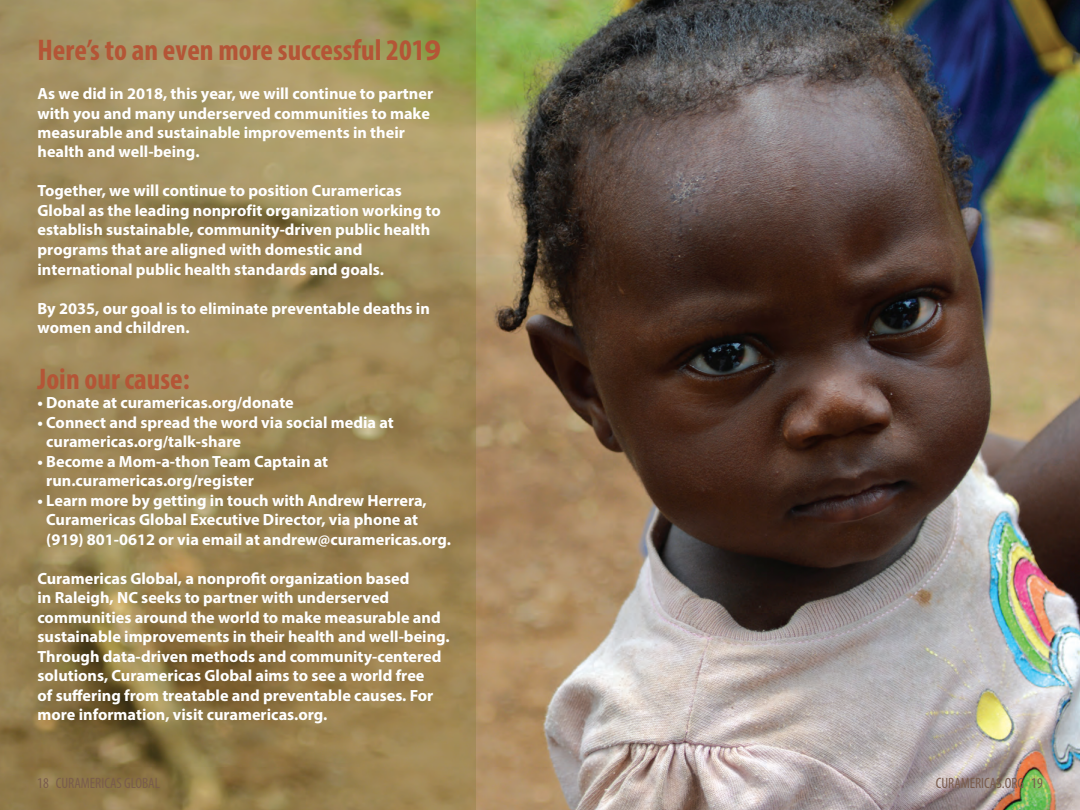
<style>
.page{position:relative;width:1080px;height:810px;background:#fff}
.page>*{position:absolute;margin:0;border:0;box-sizing:border-box;transform-origin:0 0}
.t1{font:700 condensed 30px "Myriad Pro";color:#b45536}
.t2{font:700 16.25px/19.5px "Myriad Pro";color:#fff}
.t3{font:condensed 15px "Myriad Pro";color:#7a5c4c}
.s1{font-stretch:normal}
</style>
<div class="page">
<img style="left:476px;top:0;width:604px;height:810px">
<svg style="left:0;top:0;width:476px;height:810px;background:#9c8756"></svg>
<p class="t1" style="left:38px;top:31px;width:405px">Here’s to an even more successful 201<span class="s1">9</span></p>
<p class="t2" style="left:38px;top:83px;width:397px">As we did in 2018, this year, we will continue to partner with you and many underserved communities to make measurable and sustainable improvements in their health and well-being.</p>
<p class="t2" style="left:38px;top:181px;width:405px">Together, we will continue to position Curamericas Global as the leading nonprofit organization working to establish sustainable, community-driven public health programs that are aligned with domestic and international public health standards and goals.</p>
<p class="t2" style="left:38px;top:298px;width:394px">By 2035, our goal is to eliminate preventable deaths in women and children.</p>
<p class="t1" style="left:38px;top:360px;width:154px">Join our cause:</p>
<p class="t2" style="left:38px;top:392px;width:258px">• Donate at curamericas.org/donate</p>
<p class="t2" style="left:46px;top:412px;width:349px;text-indent:-9px">• Connect and spread the word via social media at curamericas.org/talk-share</p>
<p class="t2" style="left:46px;top:451px;width:283px;text-indent:-9px">• Become a Mom-a-thon Team Captain at run.curamericas.org/register</p>
<p class="t2" style="left:46px;top:490px;width:406px;text-indent:-9px">• Learn more by getting in touch with Andrew Herrera,<br>Curamericas Global Executive Director, via phone at (919) 801-0612 or via email at andrew@curamericas.org.</p>
<p class="t2" style="left:37px;top:568px;width:414px">Curamericas Global, a nonprofit organization based<br>in Raleigh, NC seeks to partner with underserved communities around the world to make measurable and sustainable improvements in their health and well-being.<br>Through data-driven methods and community-centered solutions, Curamericas Global aims to see a world free<br>of suffering from treatable and preventable causes. For more information, visit curamericas.org.</p>
<p class="t3" style="left:37px;top:773px;width:124px">18 CURAMERICAS GLOBAL</p>
<p class="t3" style="left:936px;top:773px;width:109px">CURAMERICAS.ORG 19</p>
</div>
